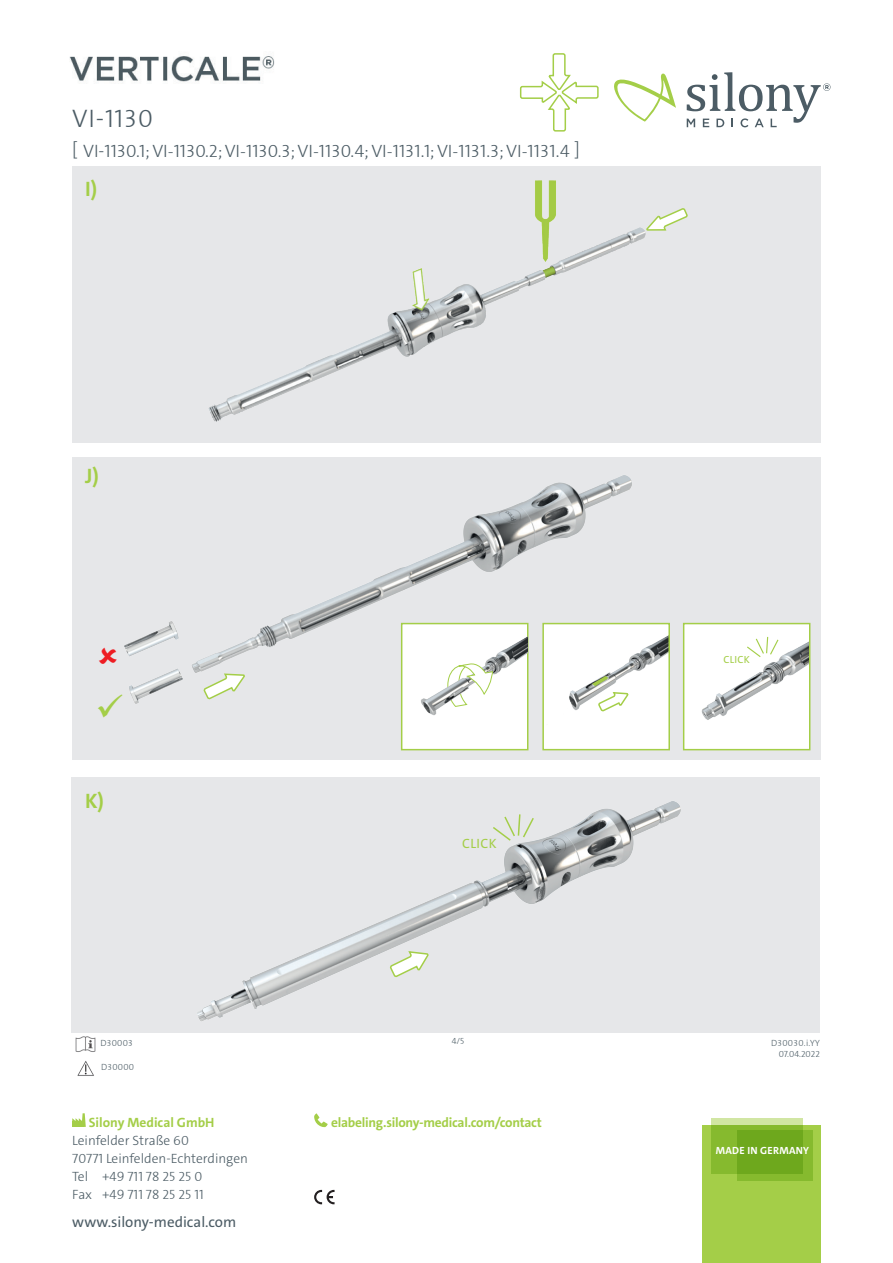
<style>
.page{position:relative;width:893px;height:1263px;background:#fff}
.page>*{position:absolute;margin:0;border:0;box-sizing:border-box;transform-origin:0 0}
.t1{font:300 25.5px "The Sans Caps";color:#4c5c65}
.t2{font:700 21px "The Sans C4 s";color:#a4ce48}
.t3{font:300 18px "The Sans Caps";color:#4c5c65}
.t4{font:15px "The Sans C4 s";color:#4c5c65}
.t5{font:300 13.5px/18px "The Sans C4 s";color:#4c5c65}
.t6{font:700 13.5px "The Sans C4 s";letter-spacing:-.02em;color:#a4ce48}
.t7{font:300 13.5px/18px "The Sans Caps";color:#4c5c65}
.t8{font:700 13.5px "The Sans C4 s";color:#a4ce48}
.t9{font:13.5px "The Sans C4 s";letter-spacing:.03em;color:#a4ce48}
.t10{font:700 10.5px "The Sans C4 s";letter-spacing:.025em;color:#fff}
.t11{font:10.35px "The Sans C4 s";letter-spacing:.03em;color:#a4ce48}
.t12{font:300 9px "The Sans Caps";letter-spacing:.03em;color:#4c5c65}
.t13{font:300 9px "The Sans C4 s";color:#4c5c65}
.s1{font-family:"The Sans C4 s"}
.s2{font-family:"The Sans Caps"}
</style>
<div class="page">
<div style="left:72px;top:457px;width:749px;height:303px;background:#e6e7e9"></div>
<div style="left:72px;top:777px;width:748px;height:255px;background:#e6e7e9"></div>
<div style="left:72px;top:167px;width:749px;height:276px;background:#e6e7e9"></div>
<div style="left:702px;top:1125px;width:119px;height:138px;background:#a4ce48"></div>
<svg style="left:711px;top:1118px;width:92px;height:56px;background:#9bc64f"></svg>
<svg style="left:737px;top:1130px;width:75px;height:51px;background:#73ac21"></svg>
<svg style="left:614px;top:73px;width:62px;height:49px"></svg>
<svg style="left:687px;top:72px;width:143px;height:55px"></svg>
<svg style="left:519px;top:53px;width:80px;height:79px"></svg>
<img style="left:69px;top:56px;width:206px;height:26px">
<img style="left:106px;top:166px;width:547px;height:256px">
<svg style="left:645px;top:207px;width:43px;height:24px"></svg>
<svg style="left:72px;top:1113px;width:14px;height:14px"></svg>
<div style="left:72px;top:1121px;width:12px;height:6px;background:#a4ce48"></div>
<svg style="left:314px;top:1113px;width:14px;height:14px"></svg>
<svg style="left:314px;top:1190px;width:21px;height:14px"></svg>
<img style="left:228px;top:475px;width:425px;height:199px">
<img style="left:75px;top:1036px;width:21px;height:16px">
<img style="left:197px;top:801px;width:484px;height:220px">
<svg style="left:203px;top:673px;width:44px;height:27px"></svg>
<svg style="left:390px;top:950px;width:40px;height:28px"></svg>
<div style="left:401px;top:623px;width:127px;height:127px;background:#fff;border:2px solid #a4ce48"></div>
<svg style="left:491px;top:813px;width:44px;height:29px"></svg>
<img style="left:77px;top:1061px;width:17px;height:15px">
<div style="left:543px;top:624px;width:126px;height:126px;background:#fff"></div>
<img style="left:569px;top:636px;width:98px;height:74px">
<div style="left:542px;top:623px;width:128px;height:127px;border:2px solid #a4ce48"></div>
<div style="left:684px;top:624px;width:126px;height:126px;background:#fff"></div>
<img style="left:701px;top:642px;width:106px;height:78px">
<div style="left:683px;top:623px;width:127px;height:127px;border:2px solid #a4ce48"></div>
<img style="left:129px;top:689px;width:32px;height:15px">
<img style="left:124px;top:621px;width:104px;height:68px">
<svg style="left:746px;top:636px;width:33px;height:22px"></svg>
<svg style="left:598px;top:691px;width:32px;height:21px"></svg>
<img style="left:379px;top:634px;width:148px;height:117px">
<svg style="left:446px;top:663px;width:47px;height:45px"></svg>
<h1 class="t1" style="left:72px;top:97px;width:82px"><span class="s1">VI-</span>1130</h1>
<p class="t3" style="left:72px;top:136px;width:509px"><span class="s1">[ VI-</span>1130.1; VI-1130.2; VI-1130.3; VI-1130.4; VI-1131.1; VI-1131.3; VI-1131.4 <span class="s1">]</span></p>
<p class="t2" style="left:85px;top:175px;width:14px">I)</p>
<p class="t2" style="left:85px;top:463px;width:15px">J)</p>
<p class="t2" style="left:85px;top:788px;width:20px">K)</p>
<p class="t9" style="left:462px;top:835px;width:36px">CLICK</p>
<p class="t12" style="left:100px;top:1035px;width:34px"><span class="s1">D</span>30003</p>
<p class="t12" style="left:452px;top:1033px;width:14px">4/5</p>
<p class="t12" style="left:101px;top:1059px;width:35px"><span class="s1">D</span>30000</p>
<p class="t8" style="left:89px;top:1114px;width:127px">Silony Medical GmbH</p>
<p class="t6" style="left:331px;top:1114px;width:212px">elabeling.silony-medical.com/contact</p>
<p class="t5" style="left:72px;top:1131px;width:177px">Leinfelder Straße <span class="s2">60<br>70771</span> Leinfelden-Echterdingen</p>
<p class="t7" style="left:72px;top:1167px;width:133px"><span class="s1">Tel +</span>49 711 78 25 25 0<br><span class="s1">Fax +</span>49 711 78 25 25 11</p>
<p class="t4" style="left:72px;top:1212px;width:165px">www.silony-medical.com</p>
<p class="t11" style="left:723px;top:653px;width:28px">CLICK</p>
<p class="t13" style="left:771px;top:1037px;width:50px">D<span class="s2">30030</span>.i.YY</p>
<p class="t12" style="left:779px;top:1046px;width:43px">07.04.2022</p>
<p class="t10" style="left:716px;top:1144px;width:95px">MADE IN GERMANY</p>
</div>
